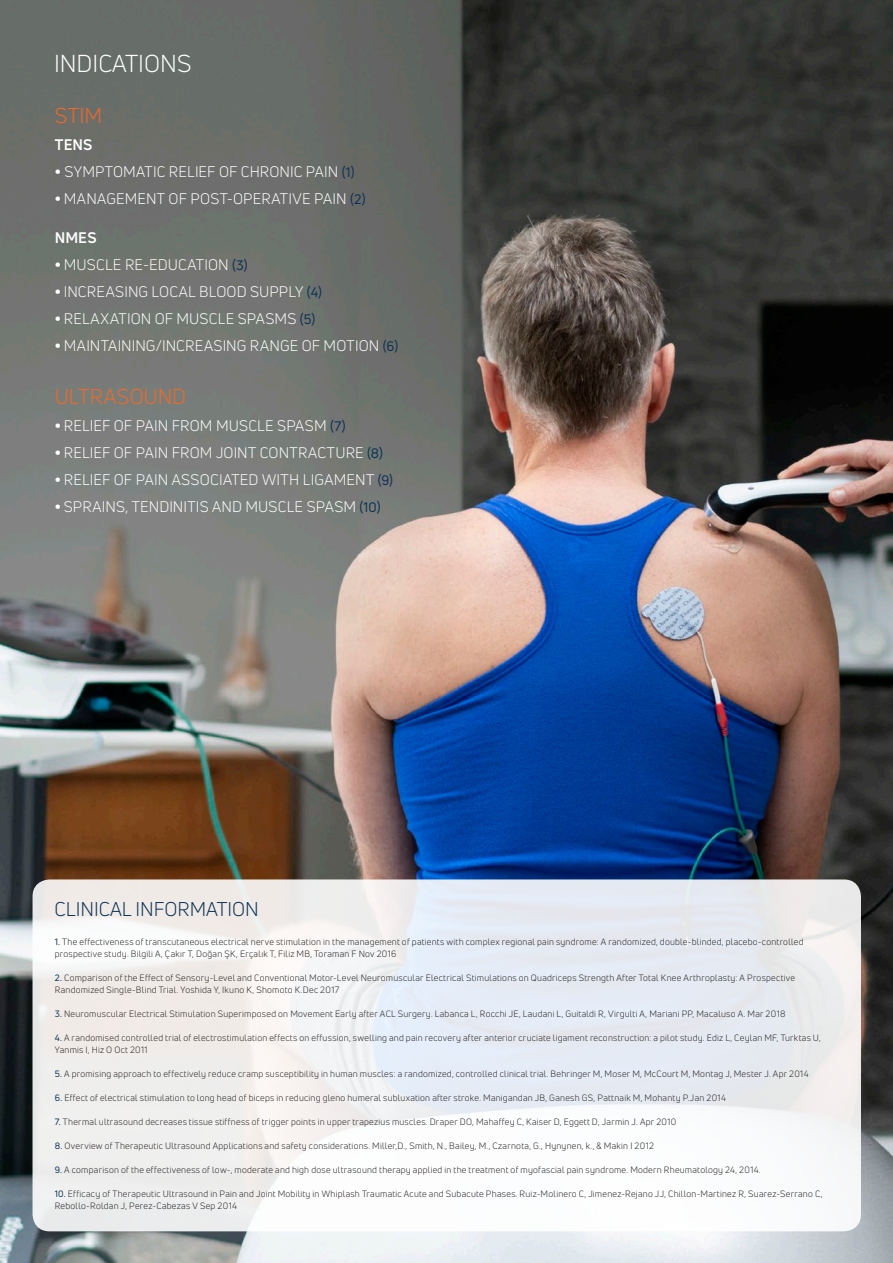
<style>
.page{position:relative;width:893px;height:1263px;background:#fff}
.page>*{position:absolute;margin:0;border:0;box-sizing:border-box;transform-origin:0 0}
.t1{font:24px "Uni Neue";color:#fff}
.t2{font:21px "Uni Neue";color:#f2682a}
.t3{font:19.5px "Uni Neue";color:#0d3256}
.t4{font:15px "Uni Neue";letter-spacing:.01em;color:#fff}
.t5{font:700 15px "Uni Neue";letter-spacing:.005em;color:#fff}
.t6{font:9px/12px "Uni Neue";letter-spacing:.025em;color:#231f20}
.s1{font-weight:900}
.s2{font-size:13.5px;color:#0d3256}
.s3{color:#0d3256}
</style>
<div class="page">
<img style="left:0;top:0;width:893px;height:1263px">
<svg style="left:33px;top:879px;width:828px;height:352px"></svg>
<p class="t1" style="left:54px;top:49px;width:139px">INDICATIONS</p>
<p class="t2" style="left:55px;top:103px;width:49px">STIM</p>
<p class="t5" style="left:55px;top:135px;width:39px">TENS</p>
<p class="t4" style="left:55px;top:163px;width:301px"><span class="s1">•</span> SYMPTOMATIC RELIEF OF CHRONIC PAIN <span class="s2">(1)</span></p>
<p class="t4" style="left:55px;top:190px;width:313px"><span class="s1">•</span> MANAGEMENT OF POST-OPERATIVE PAIN <span class="s2">(2)</span></p>
<p class="t5" style="left:55px;top:228px;width:43px">NMES</p>
<p class="t4" style="left:55px;top:256px;width:195px"><span class="s1">•</span> MUSCLE RE-EDUCATION <span class="s2">(3)</span></p>
<p class="t4" style="left:55px;top:283px;width:269px"><span class="s1">•</span> INCREASING LOCAL BLOOD SUPPLY <span class="s2">(4)</span></p>
<p class="t4" style="left:55px;top:310px;width:262px"><span class="s1">•</span> RELAXATION OF MUSCLE SPASMS <span class="s2">(5)</span></p>
<p class="t4" style="left:55px;top:337px;width:345px"><span class="s1">•</span> MAINTAINING/INCREASING RANGE OF MOTION <span class="s2">(6)</span></p>
<p class="t2" style="left:55px;top:383px;width:133px">ULTRASOUND</p>
<p class="t4" style="left:55px;top:416px;width:292px"><span class="s1">•</span> RELIEF OF PAIN FROM MUSCLE SPASM <span class="s2">(7)</span></p>
<p class="t4" style="left:55px;top:443px;width:330px"><span class="s1">•</span> RELIEF OF PAIN FROM JOINT CONTRACTURE <span class="s2">(8)</span></p>
<p class="t4" style="left:55px;top:470px;width:340px"><span class="s1">•</span> RELIEF OF PAIN ASSOCIATED WITH LIGAMENT <span class="s2">(9)</span></p>
<p class="t4" style="left:55px;top:497px;width:327px"><span class="s1">•</span> SPRAINS, TENDINITIS AND MUSCLE SPASM <span class="s2">(10)</span></p>
<p class="t3" style="left:55px;top:898px;width:206px">CLINICAL INFORMATION</p>
<p class="t6" style="left:55px;top:935px;width:750px"><span class="s3">1.</span> The effectiveness of transcutaneous electrical nerve stimulation in the management of patients with complex regional pain syndrome: A randomized, double-blinded, placebo-controlled prospective study. Bilgili A, Çakır T, Doğan ŞK, Erçalık T, Filiz MB, Toraman F Nov 2016</p>
<p class="t6" style="left:55px;top:971px;width:742px"><span class="s3">2.</span> Comparison of the Effect of Sensory-Level and Conventional Motor-Level Neuromuscular Electrical Stimulations on Quadriceps Strength After Total Knee Arthroplasty: A Prospective<br>Randomized Single-Blind Trial. Yoshida Y, Ikuno K, Shomoto K.Dec 2017</p>
<p class="t6" style="left:55px;top:1007px;width:732px"><span class="s3">3.</span> Neuromuscular Electrical Stimulation Superimposed on Movement Early after ACL Surgery. Labanca L, Rocchi JE, Laudani L, Guitaldi R, Virgulti A, Mariani PP, Macaluso A. Mar 2018</p>
<p class="t6" style="left:55px;top:1031px;width:768px"><span class="s3">4.</span> A randomised controlled trial of electrostimulation effects on effussion, swelling and pain recovery after anterior cruciate ligament reconstruction: a pilot study. Ediz L, Ceylan MF, Turktas U,<br>Yanmis I, Hiz O Oct 2011</p>
<p class="t6" style="left:55px;top:1067px;width:755px"><span class="s3">5.</span> A promising approach to effectively reduce cramp susceptibility in human muscles: a randomized, controlled clinical trial. Behringer M, Moser M, McCourt M, Montag J, Mester J. Apr 2014</p>
<p class="t6" style="left:55px;top:1091px;width:673px"><span class="s3">6.</span> Effect of electrical stimulation to long head of biceps in reducing gleno humeral subluxation after stroke. Manigandan JB, Ganesh GS, Pattnaik M, Mohanty P.Jan 2014</p>
<p class="t6" style="left:55px;top:1115px;width:623px"><span class="s3">7.</span> Thermal ultrasound decreases tissue stiffness of trigger points in upper trapezius muscles. Draper DO, Mahaffey C, Kaiser D, Eggett D, Jarmin J. Apr 2010</p>
<p class="t6" style="left:55px;top:1139px;width:601px"><span class="s3">8.</span> Overview of Therapeutic Ultrasound Applications and safety considerations. Miller,D., Smith, N., Bailey, M., Czarnota, G., Hynynen, k., &amp; Makin I 2012</p>
<p class="t6" style="left:55px;top:1163px;width:707px"><span class="s3">9.</span> A comparison of the effectiveness of low-, moderate and high dose ultrasound therapy applied in the treatment of myofascial pain syndrome. Modern Rheumatology 24, 2014.</p>
<p class="t6" style="left:55px;top:1187px;width:769px"><span class="s3">10.</span> Efficacy of Therapeutic Ultrasound in Pain and Joint Mobility in Whiplash Traumatic Acute and Subacute Phases. Ruiz-Molinero C, Jimenez-Rejano JJ, Chillon-Martinez R, Suarez-Serrano C,<br>Rebollo-Roldan J, Perez-Cabezas V Sep 2014</p>
</div>
